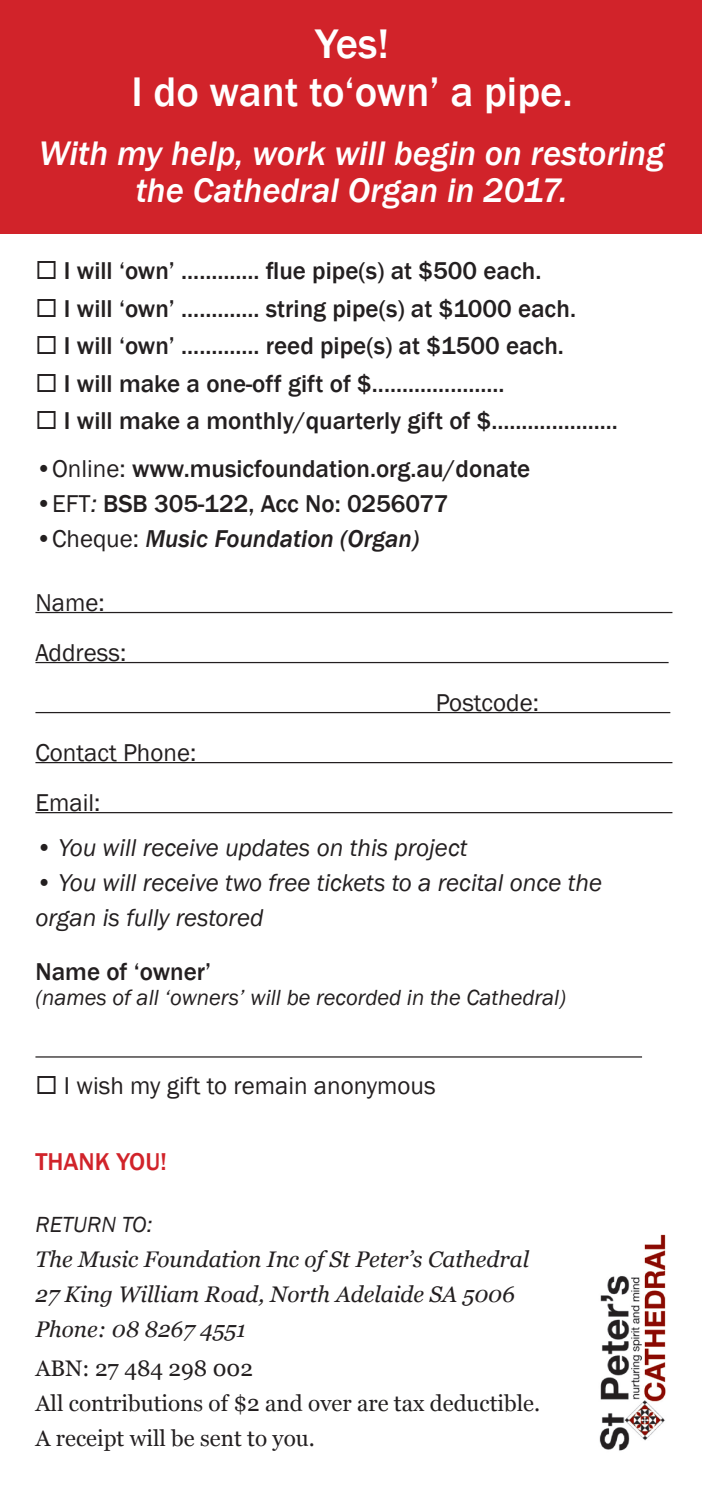
<style>
.page{position:relative;width:702px;height:1489px;background:#fff}
.page>*{position:absolute;margin:0;border:0;box-sizing:border-box;transform-origin:0 0}
.t1{font:500 42.5px/47.5px "Franklin Gothic";color:#fff;text-align:center}
.t2{font:italic 500 35px/37.5px "Franklin Gothic";color:#fff;text-align:center}
.t3{font:500 25px "Franklin Gothic";color:#231f20}
.t4{font:italic 25px/35px "Franklin Gothic";color:#231f20}
.t5{font:25px "Franklin Gothic";color:#231f20}
.t6{font:italic 500 25px "Franklin Gothic";color:#231f20}
.t7{font:500 25px "Franklin Gothic";color:#d1232a}
.t8{font:italic 22.5px/35px "Georgia";color:#231f20}
.t9{font:22.5px/35px "Georgia";color:#231f20}
.t10{font:italic 22.5px "Franklin Gothic";color:#231f20}
.s1{font-weight:400}
.s2{font-weight:400;font-style:italic}
.s3{font-weight:400;font-style:normal}
.s4{font-family:"Franklin Gothic"}
</style>
<div class="page">
<div style="left:0;top:0;width:702px;height:234px;background:#d1232a"></div>
<hr style="left:35px;top:612px;width:637px;height:1px;background:#231f20">
<hr style="left:35px;top:662px;width:633px;height:1px;background:#231f20">
<hr style="left:35px;top:712px;width:635px;height:1px;background:#231f20">
<hr style="left:35px;top:762px;width:637px;height:1px;background:#231f20">
<hr style="left:35px;top:812px;width:637px;height:1px;background:#231f20">
<hr style="left:35px;top:1056px;width:607px;height:1px;background:#231f20">
<img style="left:599px;top:1234px;width:67px;height:217px">
<p class="t1" style="left:131px;top:21px;width:443px">Yes!<br>I do want to‘own’ a pipe.</p>
<p class="t2" style="left:39px;top:134px;width:626px">With my help, work will begin on restoring the Cathedral Organ in 2017.</p>
<p class="t3" style="left:35px;top:255px;width:507px">◻ I will ‘own’ ............. flue pipe(s) at $500 each.</p>
<p class="t3" style="left:35px;top:293px;width:542px">◻ I will ‘own’ ............. string pipe(s) at $1000 each.</p>
<p class="t3" style="left:35px;top:330px;width:530px">◻ I will ‘own’ ............. reed pipe(s) at $1500 each.</p>
<p class="t3" style="left:35px;top:368px;width:470px">◻ I will make a one-off gift of $......................</p>
<p class="t3" style="left:35px;top:405px;width:584px">◻ I will make a monthly/quarterly gift of $.....................</p>
<p class="t3" style="left:35px;top:453px;width:496px"><span class="s1">•Online:</span> www.musicfoundation.org.au/donate</p>
<p class="t3" style="left:35px;top:488px;width:414px"><span class="s1">•EFT</span><span class="s2">:</span> BSB 305-122, Acc No: 0256077</p>
<p class="t6" style="left:35px;top:523px;width:385px"><span class="s3">•Cheque:</span> Music Foundation (Organ)</p>
<p class="t5" style="left:35px;top:586px;width:71px">Name:</p>
<p class="t5" style="left:35px;top:636px;width:92px">Address:</p>
<p class="t5" style="left:35px;top:736px;width:162px">Contact Phone:</p>
<p class="t5" style="left:35px;top:786px;width:67px">Email:</p>
<p class="t5" style="left:435px;top:686px;width:105px">Postcode:</p>
<p class="t4" style="left:35px;top:830px;width:433px">• You will receive updates on this project</p>
<p class="t4" style="left:35px;top:865px;width:568px">• You will receive two free tickets to a recital once the organ is fully restored</p>
<p class="t3" style="left:35px;top:956px;width:177px">Name of ‘owner’</p>
<p class="t10" style="left:35px;top:983px;width:532px">(names of all ‘owners’ will be recorded in the Cathedral)</p>
<p class="t5" style="left:35px;top:1070px;width:401px">◻ I wish my gift to remain anonymous</p>
<p class="t7" style="left:35px;top:1146px;width:133px">THANK YOU!</p>
<p class="t8" style="left:35px;top:1205px;width:495px"><span class="s4">RETURN TO:<br></span>The Music Foundation Inc of St Peter’s Cathedral</p>
<p class="t8" style="left:35px;top:1275px;width:481px">27 King William Road, North Adelaide SA 5006</p>
<p class="t8" style="left:35px;top:1310px;width:212px">Phone: 08 8267 4551</p>
<p class="t9" style="left:35px;top:1349px;width:506px">ABN: 27 484 298 002<br>All contributions of $2 and over are tax deductible.<br>A receipt will be sent to you.</p>
</div>
